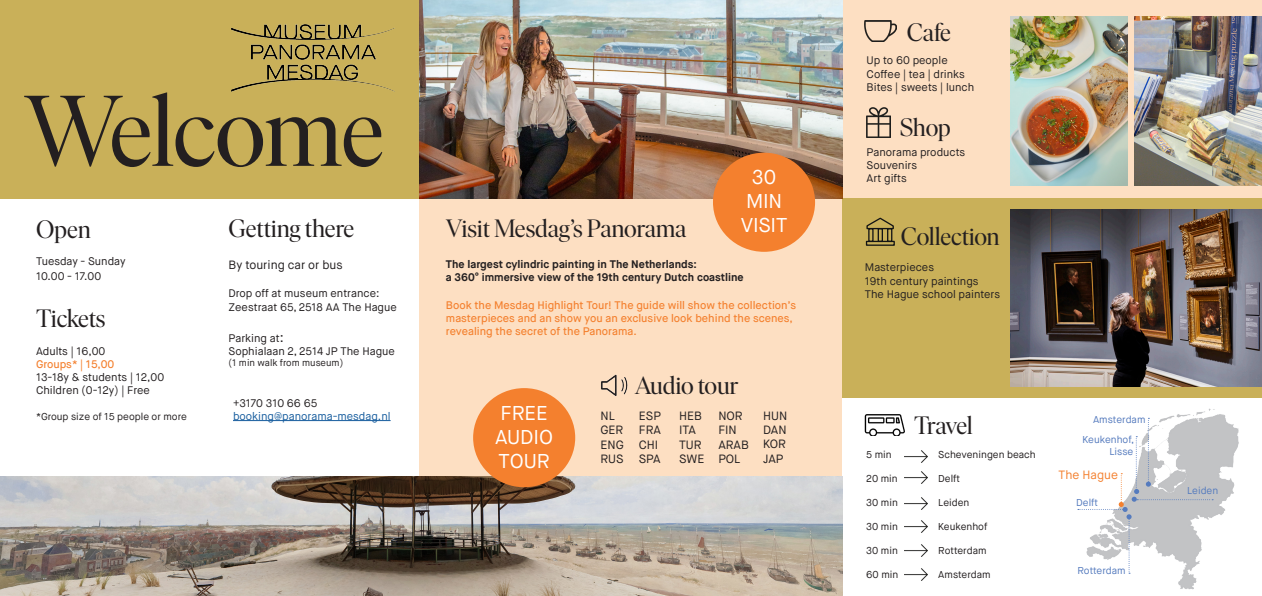
<style>
.page{position:relative;width:1262px;height:596px;background:#fff}
.page>*{position:absolute;margin:0;border:0;box-sizing:border-box;transform-origin:0 0}
.t1{font:100px "Ivar Display";letter-spacing:-.015em;color:#231f20}
.t2{font:25px "Ivar Display";letter-spacing:-.01em;color:#231f20}
.t3{font:20px/24px "Maison Neue";color:#fff}
.t4{font:12px/14.4px "Maison Neue";color:#231f20}
.t5{font:12px "Maison Neue";color:#f4802e}
.t6{font:11px/13.2px "Maison Neue";color:#231f20}
.t7{font:500 11px/13.2px "Maison Neue";color:#f4802e}
.t8{font:700 11px/13.2px "Maison Neue";color:#231f20}
.t9{font:11px "Maison Neue";color:#175d9e}
.t10{font:10px "Maison Neue";color:#231f20}
.t11{font:10px/12px "Maison Neue";color:#557bbe;text-align:right}
.t12{font:9.5px "Maison Neue";color:#231f20}
.s1{font-size:13px}
</style>
<div class="page">
<div style="left:0;top:0;width:420px;height:198px;background:#c9b059"></div>
<div style="left:842px;top:0;width:419px;height:198px;background:#fddfc2"></div>
<div style="left:842px;top:198px;width:419px;height:199px;background:#c9b059"></div>
<div style="left:420px;top:198px;width:422px;height:397px;background:#fddfc2"></div>
<img style="left:0;top:476px;width:842px;height:119px">
<img style="left:420px;top:0;width:422px;height:198px">
<img style="left:1010px;top:209px;width:251px;height:177px">
<img style="left:1128px;top:408px;width:111px;height:182px">
<img style="left:231px;top:24px;width:164px;height:68px">
<img style="left:1010px;top:16px;width:117px;height:169px">
<img style="left:1134px;top:16px;width:127px;height:169px">
<img style="left:864px;top:21px;width:32px;height:20px">
<img style="left:864px;top:414px;width:41px;height:21px">
<img style="left:905px;top:520px;width:22px;height:12px">
<img style="left:905px;top:497px;width:22px;height:11px">
<img style="left:905px;top:471px;width:22px;height:12px">
<img style="left:905px;top:450px;width:22px;height:12px">
<div style="left:713px;top:152px;width:102px;height:100px;background:#f4802e;border-radius:50%"></div>
<div style="left:473px;top:388px;width:102px;height:99px;background:#f4802e;border-radius:50%"></div>
<img style="left:601px;top:374px;width:27px;height:22px">
<hr style="left:233px;top:420px;width:157px;height:1px;background:#175d9e">
<svg style="left:1077px;top:417px;width:136px;height:156px"></svg>
<img style="left:905px;top:544px;width:22px;height:12px">
<img style="left:905px;top:568px;width:22px;height:11px">
<img style="left:866px;top:107px;width:24px;height:30px">
<svg style="left:866px;top:217px;width:28px;height:13px"></svg>
<div style="left:865px;top:240px;width:29px;height:6px;border:1px solid #121314"></div>
<div style="left:868px;top:228px;width:5px;height:14px;border:1px solid #121314"></div>
<div style="left:877px;top:228px;width:6px;height:14px;border:1px solid #121314"></div>
<div style="left:887px;top:228px;width:5px;height:14px;border:1px solid #121314"></div>
<p class="t1" style="left:24px;top:77px;width:362px">Welcome</p>
<p class="t2" style="left:36px;top:215px;width:56px">Open</p>
<p class="t6" style="left:36px;top:255px;width:91px">Tuesday - Sunday</p>
<p class="t6" style="left:36px;top:269px;width:67px">10.00 - 17.00</p>
<p class="t2" style="left:36px;top:305px;width:71px">Tickets</p>
<p class="t6" style="left:36px;top:344px;width:71px">Adults | 16,00</p>
<p class="t7" style="left:36px;top:357px;width:80px">Groups* | 15,00</p>
<p class="t6" style="left:36px;top:370px;width:130px">13-18y &amp; students | 12,00</p>
<p class="t6" style="left:36px;top:383px;width:115px">Children (0-12y) | Free</p>
<p class="t10" style="left:36px;top:409px;width:152px">*Group size of 15 people or more</p>
<p class="t2" style="left:228px;top:215px;width:127px">Getting there</p>
<p class="t4" style="left:228px;top:257px;width:115px">By touring car or bus</p>
<p class="t6" style="left:228px;top:287px;width:170px">Drop off at museum entrance:<br>Zeestraat 65, 2518 AA The Hague</p>
<p class="t6" style="left:228px;top:331px;width:57px">Parking at<span class="s1">:</span></p>
<p class="t6" style="left:228px;top:344px;width:168px">Sophialaan 2, 2514 JP The Hague</p>
<p class="t12" style="left:228px;top:357px;width:116px">(1 min walk from museum)</p>
<p class="t2" style="left:446px;top:215px;width:242px">Visit Mesdag’s Panorama</p>
<p class="t3" style="left:746px;top:165px;width:38px">30<br>MIN</p>
<p class="t3" style="left:740px;top:213px;width:48px">VISIT</p>
<p class="t8" style="left:446px;top:257px;width:299px">The largest cylindric painting in The Netherlands:<br>a 360° immersive view of the 19th century Dutch coastline</p>
<p class="t7" style="left:446px;top:298px;width:352px">Book the Mesdag Highlight Tour! The guide will show the collection’s masterpieces and an show you an exclusive look behind the scenes, revealing the secret of the Panorama.</p>
<p class="t2" style="left:634px;top:372px;width:105px">Audio tour</p>
<p class="t6" style="left:233px;top:396px;width:86px">+3170 310 66 65</p>
<p class="t9" style="left:233px;top:409px;width:159px">booking@panorama-mesdag.nl</p>
<p class="t4" style="left:763px;top:408px;width:26px">HUN</p>
<p class="t4" style="left:763px;top:422px;width:25px">DAN</p>
<p class="t4" style="left:763px;top:437px;width:24px">KOR</p>
<p class="t4" style="left:763px;top:451px;width:22px">JAP</p>
<p class="t3" style="left:495px;top:400px;width:60px">FREE<br>AUDIO<br>TOUR</p>
<p class="t4" style="left:600px;top:408px;width:16px">NL</p>
<p class="t4" style="left:639px;top:408px;width:23px">ESP</p>
<p class="t4" style="left:639px;top:423px;width:24px">FRA</p>
<p class="t4" style="left:639px;top:437px;width:21px">CHI</p>
<p class="t4" style="left:639px;top:451px;width:23px">SPA</p>
<p class="t4" style="left:718px;top:408px;width:26px">NOR</p>
<p class="t4" style="left:718px;top:423px;width:20px">FIN</p>
<p class="t4" style="left:718px;top:437px;width:32px">ARAB<br>POL</p>
<p class="t4" style="left:679px;top:408px;width:24px">HEB<br>ITA</p>
<p class="t4" style="left:679px;top:437px;width:24px">TUR</p>
<p class="t4" style="left:679px;top:451px;width:27px">SWE</p>
<p class="t4" style="left:600px;top:423px;width:24px">GER</p>
<p class="t4" style="left:600px;top:437px;width:25px">ENG<br>RUS</p>
<p class="t2" style="left:906px;top:19px;width:46px">Cafe</p>
<p class="t6" style="left:866px;top:54px;width:83px">Up to 60 people</p>
<p class="t6" style="left:866px;top:67px;width:109px">Coffee | tea | drinks<br>Bites | sweets | lunch</p>
<p class="t2" style="left:900px;top:114px;width:52px">Shop</p>
<p class="t6" style="left:866px;top:145px;width:100px">Panorama products</p>
<p class="t6" style="left:866px;top:158px;width:52px">Souvenirs</p>
<p class="t6" style="left:866px;top:171px;width:42px">Art gifts</p>
<p class="t2" style="left:900px;top:223px;width:100px">Collection</p>
<p class="t6" style="left:864px;top:261px;width:71px">Masterpieces</p>
<p class="t6" style="left:864px;top:274px;width:115px">19th century paintings</p>
<p class="t6" style="left:864px;top:287px;width:137px">The Hague school painters</p>
<p class="t2" style="left:914px;top:411px;width:60px">Travel</p>
<p class="t10" style="left:866px;top:448px;width:27px">5 min</p>
<p class="t10" style="left:938px;top:448px;width:99px">Scheveningen beach</p>
<p class="t10" style="left:866px;top:472px;width:33px">20 min</p>
<p class="t10" style="left:938px;top:472px;width:23px">Delft</p>
<p class="t10" style="left:866px;top:496px;width:33px">30 min</p>
<p class="t10" style="left:938px;top:496px;width:33px">Leiden</p>
<p class="t10" style="left:866px;top:520px;width:33px">30 min</p>
<p class="t10" style="left:938px;top:520px;width:51px">Keukenhof</p>
<p class="t10" style="left:866px;top:544px;width:33px">30 min</p>
<p class="t10" style="left:938px;top:544px;width:50px">Rotterdam</p>
<p class="t10" style="left:866px;top:568px;width:34px">60 min</p>
<p class="t10" style="left:938px;top:568px;width:54px">Amsterdam</p>
<p class="t11" style="left:1093px;top:414px;width:54px">Amsterdam</p>
<p class="t11" style="left:1082px;top:433px;width:53px">Keukenhof,<br>Lisse</p>
<p class="t5" style="left:1058px;top:467px;width:61px">The Hague</p>
<p class="t11" style="left:1076px;top:496px;width:23px">Delft</p>
<p class="t11" style="left:1077px;top:564px;width:50px">Rotterdam</p>
<p class="t11" style="left:1187px;top:484px;width:33px">Leiden</p>
</div>
